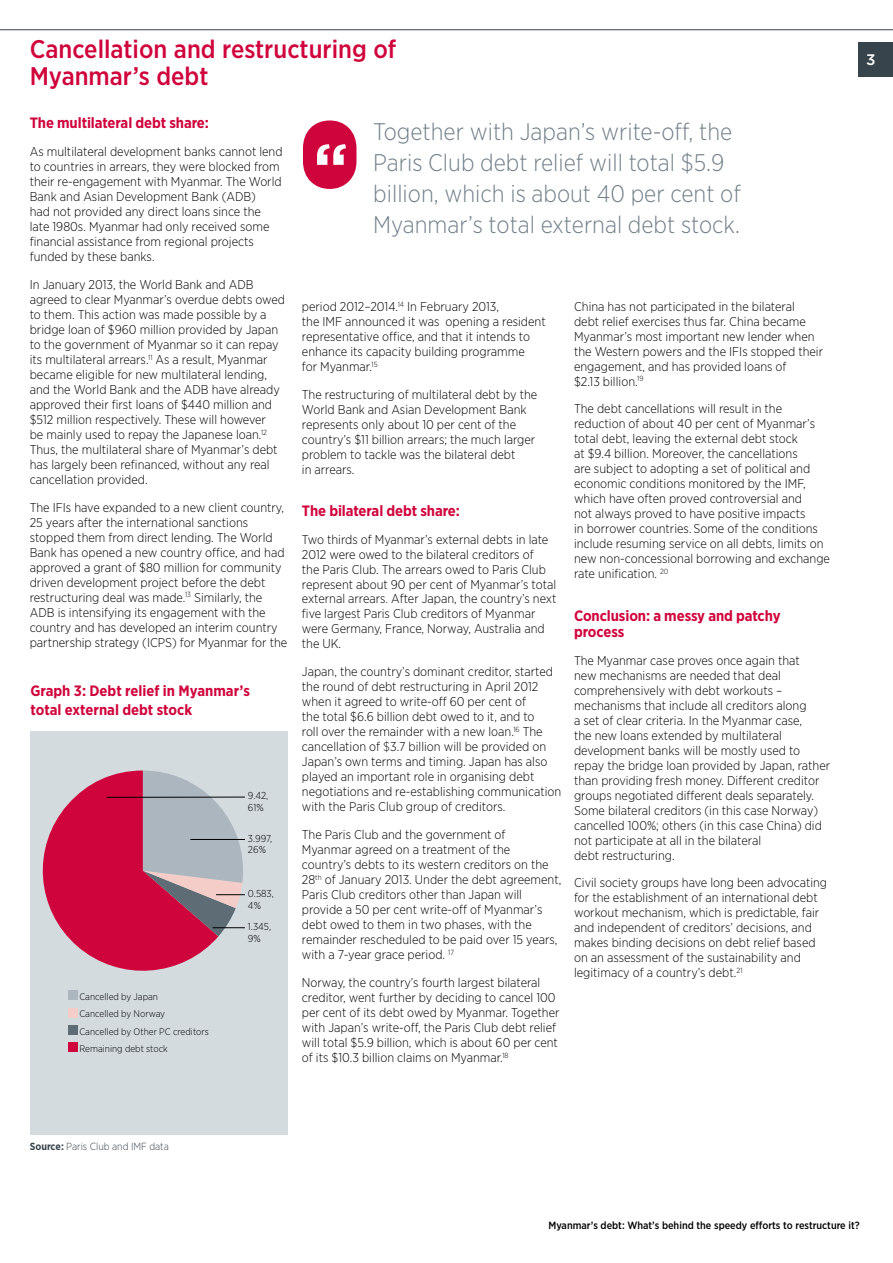
<style>
.page{position:relative;width:893px;height:1263px;background:#fff}
.page>*{position:absolute;margin:0;border:0;box-sizing:border-box;transform-origin:0 0}
.t1{font:700 64.05px "Gotham HTF";color:#fff}
.t2{font:500 25.5px/27px "Gotham Narrow";color:#d0043c}
.t3{font:300 24px/31.2px "Gotham Narrow";color:#707f88}
.t4{font:500 15.3px "Gotham HTF";color:#fff}
.t5{font:700 15px/16.5px "Gotham Narrow";letter-spacing:-.005em;color:#d0043c}
.t6{font:300 12.75px/15px "Gotham Narrow";color:#000}
.t7{font:500 10.5px "Gotham Narrow";color:#000}
.t8{font:300 10.35px "Gotham Narrow";color:#37444c}
.t9{font:300 10.05px/11.6px "Gotham Narrow";color:#000}
.t10{font:300 9.6px/17.4px "Gotham Narrow";color:#000}
.s1{color:#343434}
.s2{color:#222}
.s3{font-weight:700}
</style>
<div class="page">
<div style="left:859px;top:43px;width:34px;height:34px;background:#37444c"></div>
<hr style="left:0;top:30px;width:893px;height:1px;background:#37444c">
<svg style="left:303px;top:120px;width:54px;height:69px"></svg>
<div style="left:30px;top:731px;width:258px;height:404px;background:#d4dbdf"></div>
<div style="left:68px;top:991px;width:9px;height:9px;background:#abb6be"></div>
<div style="left:68px;top:1008px;width:9px;height:9px;background:#f4ccc8"></div>
<div style="left:68px;top:1025px;width:9px;height:9px;background:#5d6c75"></div>
<div style="left:68px;top:1043px;width:9px;height:9px;background:#d0043c"></div>
<svg style="left:42px;top:770px;width:203px;height:201px"></svg>
<hr style="left:213px;top:927px;width:32px;height:1px;background:#000">
<h2 class="t2" style="left:30px;top:36px;width:368px">Cancellation and restructuring of<br>Myanmar’s debt</h2>
<p class="t5" style="left:30px;top:115px;width:181px">The multilateral debt share:</p>
<p class="t6" style="left:30px;top:144px;width:254px">As multilateral development banks cannot lend to countries in arrears, they were blocked from their re-engagement with Myanmar. The World Bank and Asian Development Bank (ADB)<br>had not provided any direct loans since the late 1980s. Myanmar had only received some financial assistance from regional projects funded by these banks.</p>
<p class="t6" style="left:30px;top:276px;width:257px">In January 2013, the World Bank and ADB agreed to clear Myanmar’s overdue debts owed to them. This action was made possible by a bridge loan of $960 million provided by Japan to the government of Myanmar so it can repay its multilateral arrears.<sup>11</sup> As a result, Myanmar became eligible for new multilateral lending, and the World Bank and the ADB have already approved their first loans of $440 million and $512 million respectively. These will however<br>be mainly used to repay the Japanese loan.<sup>12<br></sup>Thus, the multilateral share of Myanmar’s debt has largely been refinanced, without any real cancellation provided.</p>
<p class="t6" style="left:30px;top:499px;width:259px">The IFIs have expanded to a new client country, 25 years after the international sanctions stopped them from direct lending. The World Bank has opened a new country office, and had approved a grant of $80 million for community driven development project before the debt restructuring deal was made.<sup>13</sup> Similarly, the ADB is intensifying its engagement with the country and has developed an interim country partnership strategy (ICPS) for Myanmar for the</p>
<p class="t5" style="left:30px;top:680px;width:221px;line-height:19.5px">Graph 3: Debt relief in Myanmar’s total external debt stock</p>
<p class="t10" style="left:79px;top:988px;width:131px">Cancelled by Japan<br>Cancelled by Norway<br>Cancelled by Other PC creditors<br>Remaining debt stock</p>
<p class="t9" style="left:248px;top:790px;width:22px">9.42,<br>61%</p>
<p class="t9" style="left:248px;top:832px;width:26px">3.997,<br>26%</p>
<p class="t9" style="left:248px;top:887px;width:27px">0.583,<br>4%</p>
<p class="t9" style="left:248px;top:920px;width:25px">1.345,<br>9%</p>
<h1 class="t1" style="left:313px;top:130px;width:36px">“</h1>
<h3 class="t3" style="left:373px;top:115px;width:369px">Together with Japan’s write-off, the Paris Club debt relief will total $5.9 billion, which is about 40 per cent of Myanmar’s total external debt stock.</h3>
<p class="t6" style="left:302px;top:299px;width:245px">period 2012–2014.<sup>14</sup> In February 2013,<br>the IMF announced it was opening a resident representative office, and that it intends to enhance its capacity building programme<br>for Myanmar.<sup>15</sup></p>
<p class="t6" style="left:302px;top:386px;width:237px">The restructuring of multilateral debt by the World Bank and Asian Development Bank represents only about 10 per cent of the country’s $11 billion arrears; the much larger problem to tackle was the bilateral debt<br>in arrears.</p>
<p class="t5" style="left:302px;top:502px;width:160px">The bilateral debt share:</p>
<p class="t6" style="left:302px;top:531px;width:256px">Two thirds of Myanmar’s external debts in late 2012 were owed to the bilateral creditors of<br>the Paris Club. The arrears owed to Paris Club represent about 90 per cent of Myanmar’s total external arrears<span class="s1">.</span> After Japan, the country’s next five largest Paris Club creditors of Myanmar were Germany, France, Norway, Australia and the UK.</p>
<p class="t6" style="left:302px;top:664px;width:261px">Japan, the country’s dominant creditor, started the round of debt restructuring in April 2012 when it agreed to write-off 60 per cent of<br>the total $6.6 billion debt owed to it, and to<br>roll over the remainder with a new loan.<sup>16</sup> The cancellation of <span class="s2">$</span>3.7 billion will be provided on Japan’s own terms and timing. Japan has also played an important role in organising debt negotiations and re-establishing communication with the Paris Club group of creditors.</p>
<p class="t6" style="left:302px;top:827px;width:261px">The Paris Club and the government of<br>Myanmar agreed on a treatment of the country’s debts to its western creditors on the 28<sup>th</sup> of January 2013. Under the debt agreement, Paris Club creditors other than Japan will provide a 50 per cent write-off of Myanmar’s debt owed to them in two phases, with the remainder rescheduled to be paid over 15 years, with a 7-year grace period. <sup>17</sup></p>
<p class="t6" style="left:302px;top:974px;width:259px">Norway, the country’s fourth largest bilateral creditor, went further by deciding to cancel 100 per cent of its debt owed by Myanmar. Together with Japan’s write-off, the Paris Club debt relief will total $5.9 billion, which is about 60 per cent of its $10.3 billion claims on Myanmar.<sup>18</sup></p>
<p class="t6" style="left:574px;top:298px;width:251px">China has not participated in the bilateral debt relief exercises thus far. China became Myanmar’s most important new lender when the Western powers and the IFIs stopped their engagement, and has provided loans of<br>$2.13 billion.<sup>19</sup></p>
<p class="t6" style="left:574px;top:401px;width:257px">The debt cancellations will result in the reduction of about 40 per cent of Myanmar’s total debt, leaving the external debt stock<br>at $9.4 billion. Moreover, the cancellations<br>are subject to adopting a set of political and economic conditions monitored by the IMF, which have often proved controversial and<br>not always proved to have positive impacts<br>in borrower countries. Some of the conditions include resuming service on all debts, limits on new non-concessional borrowing and exchange rate unification. <sup>20</sup></p>
<p class="t5" style="left:574px;top:607px;width:208px">Conclusion: a messy and patchy process</p>
<p class="t6" style="left:574px;top:652px;width:258px">The Myanmar case proves once again that<br>new mechanisms are needed that deal comprehensively with debt workouts – mechanisms that include all creditors along<br>a set of clear criteria. In the Myanmar case,<br>the new loans extended by multilateral development banks will be mostly used to repay the bridge loan provided by Japan, rather than providing fresh money. Different creditor groups negotiated different deals separately.<br>Some bilateral creditors (in this case Norway) cancelled 100%; others (in this case China) did not participate at all in the bilateral<br>debt restructuring.</p>
<p class="t6" style="left:574px;top:875px;width:255px">Civil society groups have long been advocating for the establishment of an international debt workout mechanism, which is predictable, fair and independent of creditors’ decisions, and makes binding decisions on debt relief based on an assessment of the sustainability and legitimacy of a country’s debt.<sup>21</sup></p>
<p class="t8" style="left:30px;top:1140px;width:141px"><span class="s3">Source:</span> Paris Club and IMF data</p>
<p class="t4" style="left:866px;top:51px;width:11px">3</p>
<p class="t7" style="left:548px;top:1218px;width:313px">Myanmar’s debt: What’s behind the speedy efforts to restructure it?</p>
</div>
